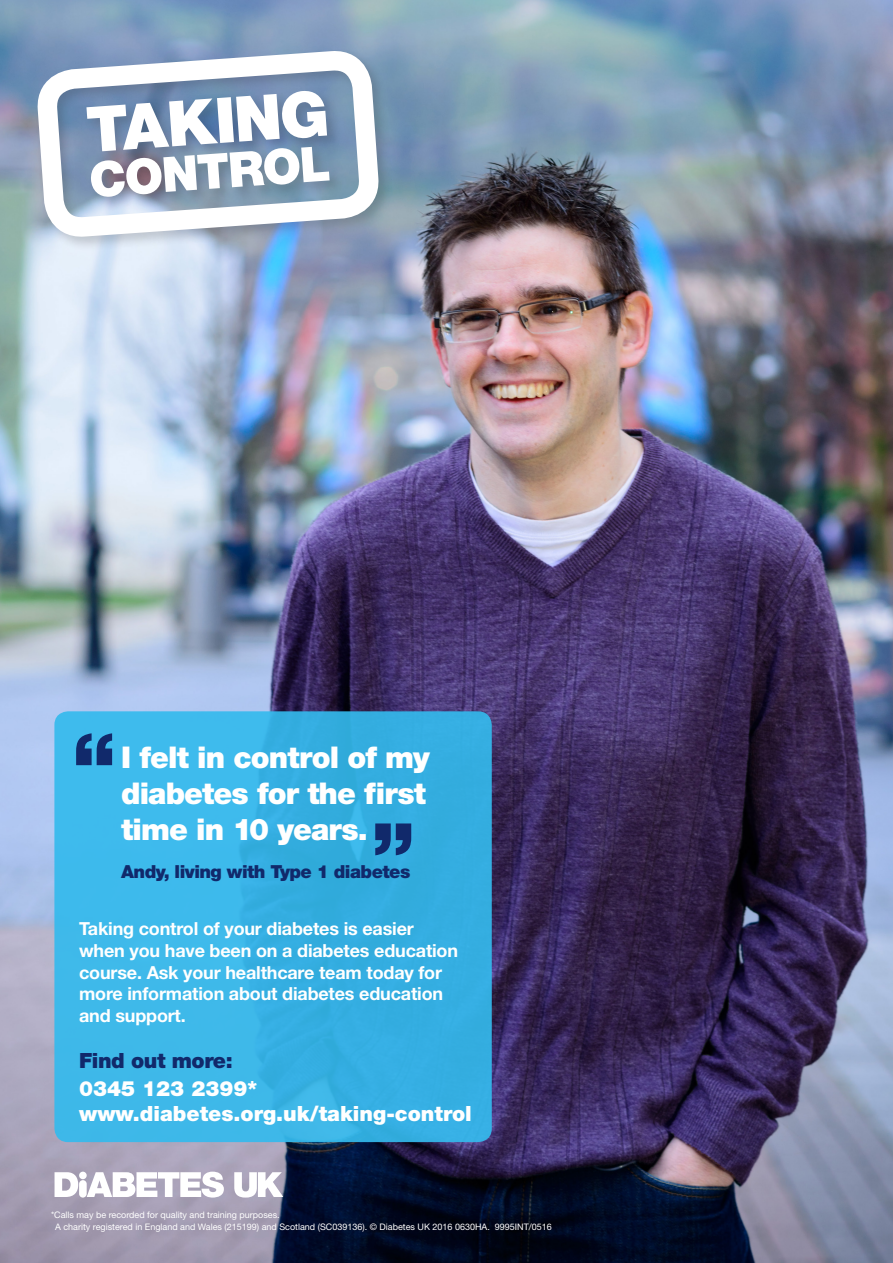
<style>
.page{position:relative;width:893px;height:1263px;background:#fff}
.page>*{position:absolute;margin:0;border:0;box-sizing:border-box;transform-origin:0 0}
.Paragraph_Style_1{font:900 84px "Helvetica Neue LT Std";color:#11296b}
.Paragraph_Style_1-2{font:900 30px/36px "Helvetica Neue LT Std";letter-spacing:-.03em;color:#fff}
.text{font:900 21px "Helvetica Neue LT Std";color:#fff}
.text-2{font:900 21px "Helvetica Neue LT Std";letter-spacing:-.02em;color:#11296b}
.text-3{font:700 18px/21.6px "Helvetica Neue LT Std";letter-spacing:-.01em;color:#fff}
.Paragraph_Style_1-3{font:900 18px "Helvetica Neue LT Std";letter-spacing:-.03em;color:#11296b}
.t1{font:9px "Helvetica Neue LT Std";color:#fff}
</style>
<div class="page">
<img style="left:0;top:0;width:893px;height:1263px">
<div style="left:35px;top:48px;width:358px;height:204px;background:#231f20;opacity:.2"></div>
<svg style="left:36px;top:59px;width:344px;height:170px"></svg>
<svg style="left:86px;top:90px;width:244px;height:107px"></svg>
<div style="left:54px;top:711px;width:438px;height:431px;background:#38b1e6;border-radius:14px"></div>
<svg style="left:55px;top:1172px;width:23px;height:25px"></svg>
<svg style="left:87px;top:1171px;width:137px;height:26px"></svg>
<svg style="left:234px;top:1172px;width:49px;height:25px"></svg>
<div style="left:79px;top:1171px;width:8px;height:8px;background:#fff;border-radius:50%"></div>
<div style="left:79px;top:1180px;width:8px;height:17px;background:#fff;border-radius:4px"></div>
<p class="Paragraph_Style_1" style="left:72px;top:713px;width:45px">“</p>
<p class="Paragraph_Style_1-2" style="left:121px;top:739px;width:310px">I felt in control of my diabetes for the first time in 10 years.</p>
<p class="Paragraph_Style_1-3" style="left:121px;top:861px;width:291px">Andy, living with Type 1 diabetes</p>
<p class="Paragraph_Style_1" style="left:371px;top:803px;width:45px">”</p>
<p class="text-3" style="left:79px;top:918px;width:380px">Taking control of your diabetes is easier when you have been on a diabetes education course. Ask your healthcare team today for more information about diabetes education and support.</p>
<p class="text-2" style="left:79px;top:1048px;width:155px">Find out more:</p>
<p class="text" style="left:79px;top:1075px;width:180px">0345 123 2399*</p>
<p class="text" style="left:79px;top:1101px;width:394px">www.diabetes.org.uk/taking-control</p>
<p class="t1" style="left:51px;top:1210px;width:230px">*Calls may be recorded for quality and training purposes.</p>
<p class="t1" style="left:55px;top:1222px;width:498px">A charity registered in England and Wales (215199) and Scotland (SC039136). © Diabetes UK 2016 0630HA. 9995INT/0516</p>
</div>
